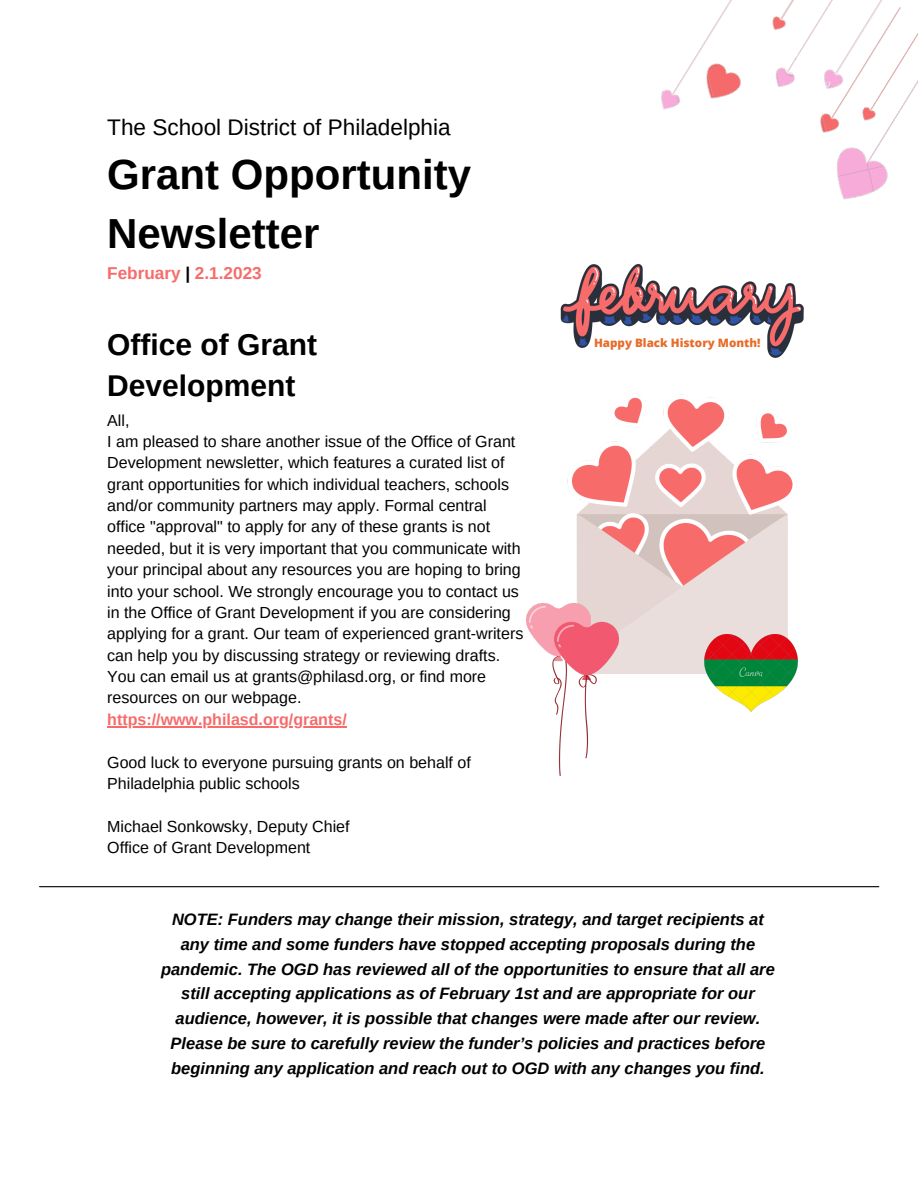
<style>
.page{position:relative;width:918px;height:1188px;background:#fff}
.page>*{position:absolute;margin:0;border:0;box-sizing:border-box;transform-origin:0 0}
.t1{font:700 42px/58.5px "Arimo";color:#000}
.t2{font:700 30px "Arimo";color:#000}
.t3{font:22.5px "Arimo";color:#000}
.t4{font:700 17.1px "Arimo";color:#f76b6b}
.t5{font:italic 700 16.5px/24.8px "Arimo";color:#000;text-align:center}
.t6{font:16.05px/21.3px "Arimo";color:#000}
.t7{font:700 16.05px "Arimo";color:#f76b6b}
.t8{font:800 11.55px "Open Sans";color:#e86c29}
.s1{color:#000}
</style>
<div class="page">
<hr style="left:40px;top:886px;width:839px;height:1px;background:#000">
<img style="left:567px;top:393px;width:230px;height:280px">
<img style="left:660px;top:0;width:258px;height:200px">
<img style="left:526px;top:604px;width:93px;height:172px">
<img style="left:705px;top:634px;width:92px;height:78px">
<hr style="left:107px;top:726px;width:240px;height:1px;background:#f76b6b">
<img style="left:560px;top:263px;width:244px;height:95px">
<h3 class="t3" style="left:107px;top:115px;width:345px">The School District of Philadelphia</h3>
<h1 class="t1" style="left:107px;top:146px;width:365px">Grant Opportunity<br>Newsletter</h1>
<p class="t4" style="left:107px;top:263px;width:156px">February <span class="s1">|</span> 2.1.2023</p>
<h2 class="t2" style="left:107px;top:328px;width:211px">Office of Grant</h2>
<p class="t8" style="left:594px;top:335px;width:168px">Happy Black History Month!</p>
<h2 class="t2" style="left:107px;top:369px;width:190px">Development</h2>
<p class="t6" style="left:107px;top:409px;width:418px">All,<br>I am pleased to share another issue of the Office of Grant Development newsletter, which features a curated list of grant opportunities for which individual teachers, schools and/or community partners may apply. Formal central office "approval" to apply for any of these grants is not needed, but it is very important that you communicate with your principal about any resources you are hoping to bring into your school. We strongly encourage you to contact us in the Office of Grant Development if you are considering applying for a grant. Our team of experienced grant-writers can help you by discussing strategy or reviewing drafts.<br>You can email us at grants@philasd.org, or find more resources on our webpage.</p>
<p class="t7" style="left:107px;top:710px;width:241px">https://www.philasd.org/grants/</p>
<p class="t6" style="left:107px;top:751px;width:365px">Good luck to everyone pursuing grants on behalf of<br>Philadelphia public schools</p>
<p class="t6" style="left:107px;top:815px;width:244px">Michael Sonkowsky, Deputy Chief<br>Office of Grant Development</p>
<p class="t5" style="left:161px;top:907px;width:615px">NOTE: Funders may change their mission, strategy, and target recipients at any time and some funders have stopped accepting proposals during the pandemic. The OGD has reviewed all of the opportunities to ensure that all are still accepting applications as of February 1st and are appropriate for our audience, however, it is possible that changes were made after our review.<br>Please be sure to carefully review the funder’s policies and practices before beginning any application and reach out to OGD with any changes you find.</p>
</div>
